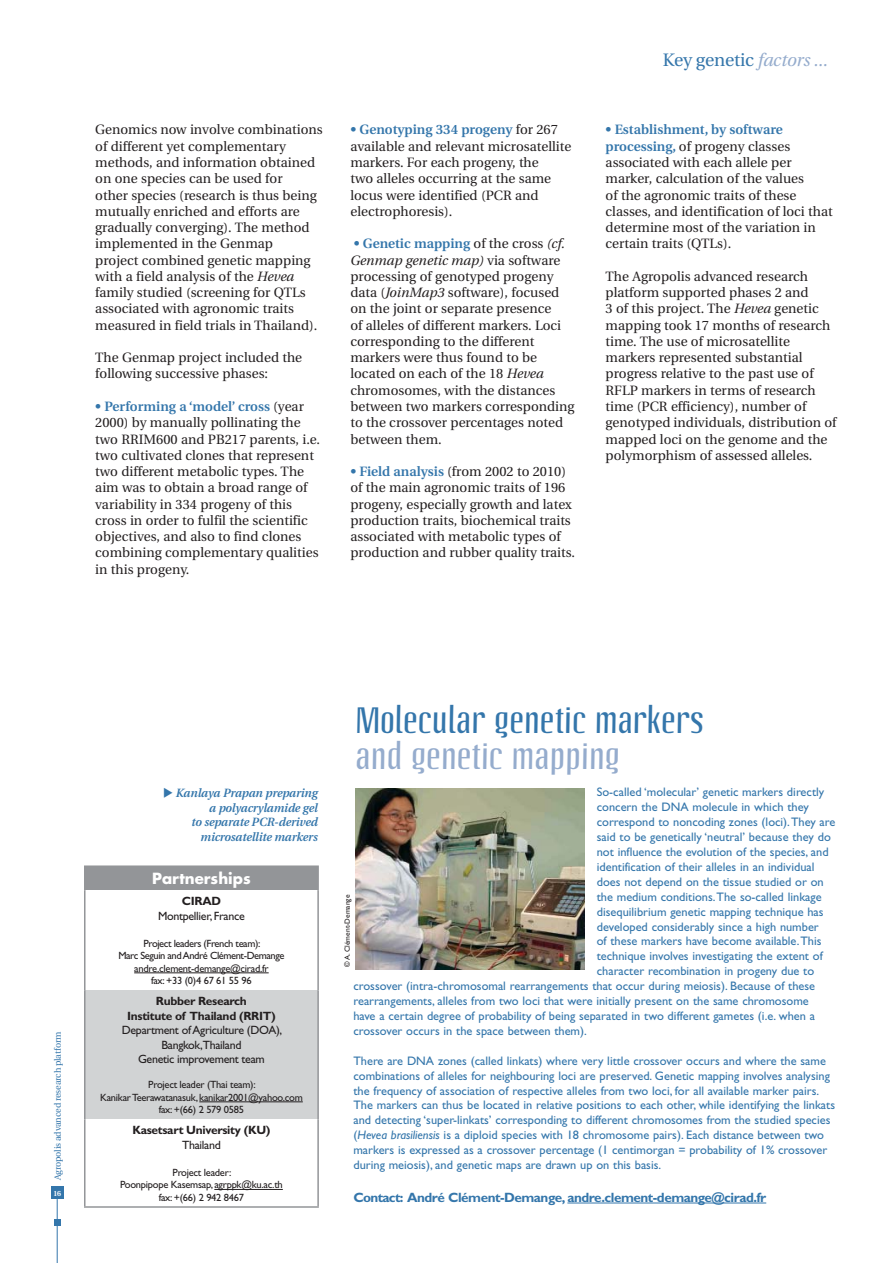
<style>
.page{position:relative;width:893px;height:1263px;background:#fff}
.page>*{position:absolute;margin:0;border:0;box-sizing:border-box;transform-origin:0 0}
.t1{font:36px "Linotype Octane";color:#3476ab}
.t2{font:36px "Linotype Octane";color:#95accd}
.t3{font:18px "Utopia";letter-spacing:-.01em;color:#3476ab}
.t4{font:700 15px "Futura";color:#fff}
.t5{font:13.5px/16.2px "Utopia";color:#231f20}
.t6{font:700 13.5px "Gill Sans";letter-spacing:-.035em;color:#3476ab}
.t7{font:12.3px/14.9px "Gill Sans";color:#3476ab}
.t8{font:12px/14.4px "Gill Sans";letter-spacing:-.025em;color:#231f20;text-align:center}
.t9{font:italic 600 12px/14.4px "Utopia";letter-spacing:-.01em;color:#3476ab;text-align:right}
.t10{font:700 12px/14.4px "Gill Sans";letter-spacing:-.025em;color:#231f20;text-align:center}
.t11{font:10.5px/12.6px "Gill Sans";letter-spacing:-.025em;color:#231f20;text-align:center}
.t12{font:9px "Utopia";letter-spacing:-.02em;color:#3476ab}
.t13{font:7.5px "Gill Sans";color:#231f20}
.t14{font:700 7.5px "Utopia";color:#fff;scale:.95 1}
.s1{font-style:italic}
.s2{font-weight:600;color:#3476ab}
.s3{font-style:italic;color:#95accd}
</style>
<div class="page">
<svg style="left:54px;top:1220px;width:6px;height:6px"></svg>
<div style="left:51px;top:1186px;width:13px;height:13px;background:#3476ab"></div>
<hr style="left:57px;top:1199px;width:1px;height:64px;background:#3476ab">
<div style="left:85px;top:866px;width:233px;height:24px;background:#939598"></div>
<div style="left:85px;top:990px;width:233px;height:129px;background:#d1d3d4"></div>
<hr style="left:84px;top:865px;width:235px;height:2px;background:#939598">
<hr style="left:84px;top:867px;width:2px;height:23px;background:#939598">
<hr style="left:317px;top:867px;width:2px;height:23px;background:#939598">
<hr style="left:84px;top:890px;width:2px;height:100px;background:#939598">
<hr style="left:317px;top:890px;width:2px;height:100px;background:#939598">
<hr style="left:84px;top:990px;width:2px;height:129px;background:#939598">
<hr style="left:317px;top:990px;width:2px;height:129px;background:#939598">
<hr style="left:84px;top:1119px;width:2px;height:87px;background:#939598">
<hr style="left:317px;top:1119px;width:2px;height:87px;background:#939598">
<hr style="left:84px;top:1206px;width:235px;height:2px;background:#939598">
<hr style="left:134px;top:973px;width:135px;height:1px;background:#231f20">
<hr style="left:199px;top:1102px;width:104px;height:1px;background:#231f20">
<hr style="left:214px;top:1189px;width:69px;height:1px;background:#231f20">
<hr style="left:567px;top:1203px;width:199px;height:1px;background:#3476ab">
<img style="left:356px;top:788px;width:228px;height:182px">
<p class="t5" style="left:95px;top:123px;width:229px">Genomics now involve combinations of different yet complementary methods, and information obtained on one species can be used for<br>other species (research is thus being mutually enriched and efforts are gradually converging). The method implemented in the Genmap<br>project combined genetic mapping with a field analysis of the <span class="s1">Hevea </span>family studied (screening for QTLs associated with agronomic traits measured in field trials in Thailand).</p>
<p class="t5" style="left:95px;top:351px;width:208px">The Genmap project included the following successive phases:</p>
<p class="t5" style="left:95px;top:400px;width:226px"><span class="s2">• Performing a ‘model’ cross</span> (year 2000) by manually pollinating the two RRIM600 and PB217 parents, i.e. two cultivated clones that represent two different metabolic types. The aim was to obtain a broad range of variability in 334 progeny of this cross in order to fulfil the scientific objectives, and also to find clones combining complementary qualities in this progeny.</p>
<p class="t5" style="left:350px;top:123px;width:222px"><span class="s2">• Genotyping 334 progeny</span> for 267 available and relevant microsatellite markers. For each progeny, the<br>two alleles occurring at the same locus were identified (PCR and electrophoresis).</p>
<p class="t5" style="left:350px;top:237px;width:226px"><span class="s2">• Genetic mapping</span> of the cross <span class="s1">(cf.<br>Genmap genetic map)</span> via software processing of genotyped progeny data (<span class="s1">JoinMap3</span> software), focused on the joint or separate presence<br>of alleles of different markers. Loci corresponding to the different markers were thus found to be located on each of the 18 <span class="s1">Hevea </span>chromosomes, with the distances between two markers corresponding to the crossover percentages noted between them.</p>
<p class="t5" style="left:350px;top:465px;width:226px"><span class="s2">• Field analysis</span> (from 2002 to 2010) of the main agronomic traits of 196 progeny, especially growth and latex production traits, biochemical traits associated with metabolic types of production and rubber quality traits.</p>
<h2 class="t3" style="left:663px;top:53px;width:167px">Key genetic <span class="s3">factors ...</span></h2>
<p class="t5" style="left:605px;top:123px;width:229px"><span class="s2">• Establishment, by software processing,</span> of progeny classes associated with each allele per marker, calculation of the values<br>of the agronomic traits of these classes, and identification of loci that determine most of the variation in certain traits (QTLs).</p>
<p class="t5" style="left:605px;top:269px;width:232px">The Agropolis advanced research platform supported phases 2 and<br>3 of this project. The <span class="s1">Hevea</span> genetic mapping took 17 months of research time. The use of microsatellite markers represented substantial progress relative to the past use of RFLP markers in terms of research time (PCR efficiency), number of genotyped individuals, distribution of mapped loci on the genome and the polymorphism of assessed alleles.</p>
<p class="t12" style="left:54px;top:1180px;width:150px;rotate:-90deg">Agropolis advanced research platform</p>
<p class="t14" style="left:53px;top:1190px;width:10px">16</p>
<p class="t9" style="left:176px;top:787px;width:143px">Kanlaya Prapan preparing a polyacrylamide gel<br>to separate PCR-derived microsatellite markers</p>
<p class="t4" style="left:152px;top:872px;width:100px">Partnerships</p>
<p class="t10" style="left:182px;top:895px;width:41px">CIRAD</p>
<p class="t8" style="left:158px;top:910px;width:88px">Montpellier, France</p>
<p class="t11" style="left:118px;top:938px;width:167px">Project leaders (French team):<br>Marc Seguin and André Clément-Demange andre.clement-demange@cirad.fr<br>fax: +33 (0)4 67 61 55 96</p>
<p class="t10" style="left:127px;top:995px;width:150px">Rubber Research<br>Institute of Thailand (RRIT)</p>
<p class="t8" style="left:122px;top:1024px;width:162px">Department of Agriculture (DOA),<br>Bangkok,Thailand<br>Genetic improvement team</p>
<p class="t11" style="left:100px;top:1080px;width:204px">Project leader (Thai team):<br>Kanikar Teerawatanasuk, kanikar2001@yahoo.com fax: +(66) 2 579 0585</p>
<p class="t10" style="left:132px;top:1124px;width:140px">Kasetsart University (KU)</p>
<p class="t8" style="left:182px;top:1139px;width:40px">Thailand</p>
<p class="t11" style="left:120px;top:1167px;width:164px">Project leader:<br>Poonpipope Kasemsap, agrppk@ku.ac.th fax: +(66) 2 942 8467</p>
<h1 class="t1" style="left:355px;top:705px;width:350px">Molecular genetic markers</h1>
<h1 class="t2" style="left:355px;top:741px;width:266px">and genetic mapping</h1>
<p class="t7" style="left:597px;top:786px;width:229px">So-called ‘molecular’ genetic markers directly</p>
<p class="t7" style="left:597px;top:801px;width:214px">concern the DNA molecule in which they</p>
<p class="t7" style="left:597px;top:816px;width:240px">correspond to noncoding zones (loci). They are</p>
<p class="t7" style="left:597px;top:831px;width:236px">said to be genetically ‘neutral’ because they do</p>
<p class="t7" style="left:597px;top:846px;width:233px">not influence the evolution of the species, and</p>
<p class="t7" style="left:597px;top:861px;width:219px">identification of their alleles in an individual</p>
<p class="t7" style="left:597px;top:876px;width:228px">does not depend on the tissue studied or on</p>
<p class="t7" style="left:597px;top:891px;width:226px">the medium conditions. The so-called linkage</p>
<p class="t7" style="left:597px;top:905px;width:228px">disequilibrium genetic mapping technique has</p>
<p class="t7" style="left:597px;top:920px;width:224px">developed considerably since a high number</p>
<p class="t7" style="left:597px;top:935px;width:226px">of these markers have become available. This</p>
<p class="t7" style="left:597px;top:950px;width:227px">technique involves investigating the extent of</p>
<p class="t7" style="left:597px;top:965px;width:219px">character recombination in progeny due to</p>
<p class="t7" style="left:353px;top:980px;width:463px">crossover (intra-chromosomal rearrangements that occur during meiosis). Because of these</p>
<p class="t7" style="left:353px;top:995px;width:457px">rearrangements, alleles from two loci that were initially present on the same chromosome</p>
<p class="t7" style="left:353px;top:1010px;width:463px">have a certain degree of probability of being separated in two different gametes (i.e. when a</p>
<p class="t7" style="left:353px;top:1025px;width:235px">crossover occurs in the space between them).</p>
<p class="t7" style="left:353px;top:1055px;width:483px">There are DNA zones (called linkats) where very little crossover occurs and where the same combinations of alleles for neighbouring loci are preserved. Genetic mapping involves analysing the frequency of association of respective alleles from two loci, for all available marker pairs.<br>The markers can thus be located in relative positions to each other, while identifying the linkats and detecting ‘super-linkats’ corresponding to different chromosomes from the studied species (<span class="s1">Hevea brasiliensis</span> is a diploid species with 18 chromosome pairs). Each distance between two markers is expressed as a crossover percentage (1 centimorgan = probability of 1% crossover during meiosis), and genetic maps are drawn up on this basis.</p>
<p class="t6" style="left:353px;top:1192px;width:414px">Contact: André Clément-Demange, andre.clement-demange@cirad.fr</p>
<p class="t13" style="left:345px;top:967px;width:74px;rotate:-90deg">© A. Clément-Demange</p>
</div>
